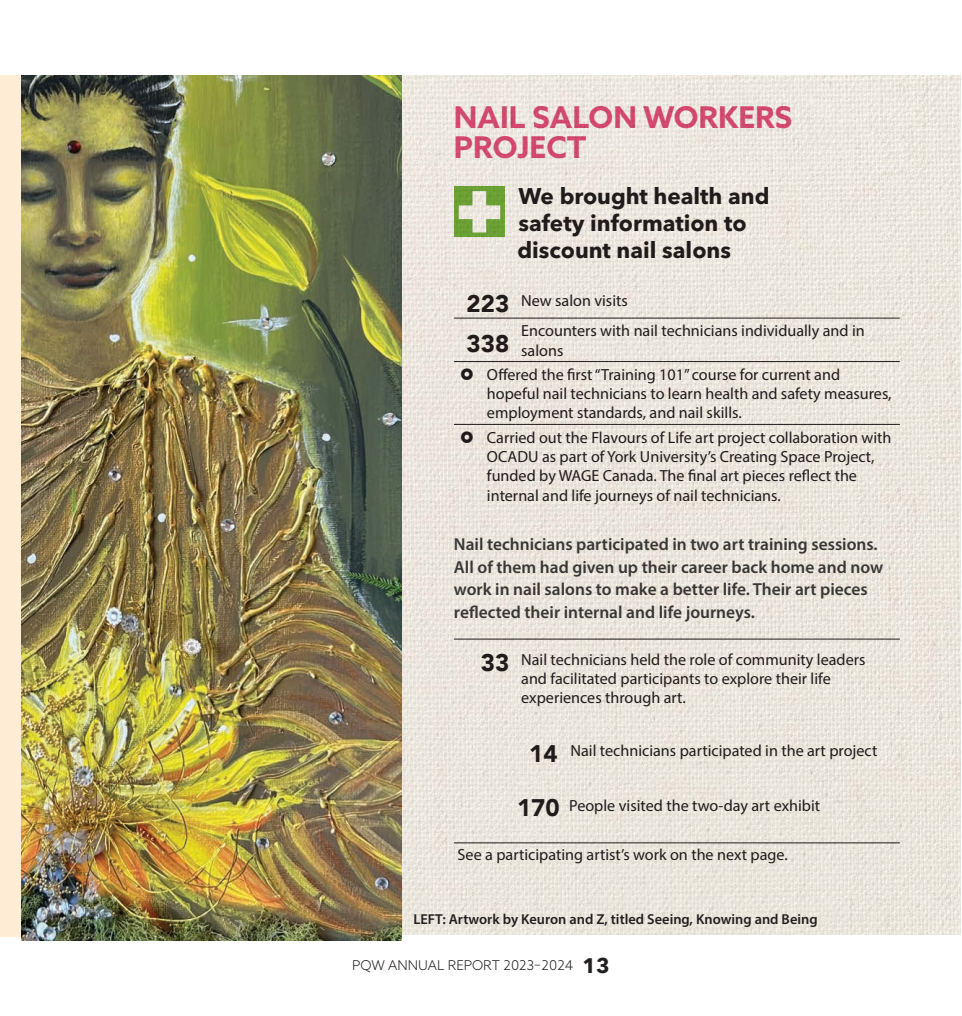
<style>
.page{position:relative;width:962px;height:1016px;background:#fff}
.page>*{position:absolute;margin:0;border:0;box-sizing:border-box;transform-origin:0 0}
.t1{font:700 30px/30px "Azo Sans";color:#e3507d}
.t2{font:900 24px "Avenir";color:#231f20}
.t3{font:700 22.5px/27px "Avenir Next LT Pro";color:#231f20}
.t4{font:600 17.4px/22.5px "Myriad Pro";color:#3e3e3f}
.t5{font:16.2px/19.4px "Myriad Pro";color:#231f20}
.p_cutline{font:600 14.4px "Myriad Pro";color:#231f20}
.t6{font:300 13.5px "Azo Sans";color:#231f20}
.s1{font-family:"Avenir";font-weight:900;font-size:24px}
.s2{font-family:"Avenir Next";font-weight:700;font-size:21px}
</style>
<div class="page">
<div style="left:0;top:76px;width:22px;height:860px;background:#feedd4"></div>
<img style="left:401px;top:76px;width:558px;height:858px">
<div style="left:454px;top:186px;width:50px;height:51px;background:#6aa133"></div>
<svg style="left:458px;top:191px;width:42px;height:41px"></svg>
<hr style="left:454px;top:317px;width:61px;height:1px;background:#231f20">
<hr style="left:515px;top:317px;width:384px;height:1px;background:#231f20">
<hr style="left:454px;top:361px;width:61px;height:1px;background:#231f20">
<hr style="left:515px;top:361px;width:384px;height:1px;background:#231f20">
<hr style="left:454px;top:424px;width:61px;height:1px;background:#231f20">
<hr style="left:515px;top:424px;width:384px;height:1px;background:#231f20">
<hr style="left:454px;top:638px;width:61px;height:1px;background:#231f20">
<hr style="left:515px;top:638px;width:384px;height:1px;background:#231f20">
<hr style="left:454px;top:842px;width:61px;height:1px;background:#231f20">
<hr style="left:515px;top:842px;width:384px;height:1px;background:#231f20">
<img style="left:22px;top:76px;width:379px;height:864px">
<svg style="left:461px;top:368px;width:12px;height:11px"></svg>
<svg style="left:461px;top:430px;width:12px;height:12px"></svg>
<h1 class="t1" style="left:454px;top:102px;width:339px">NAIL SALON WORKERS<br>PROJECT</h1>
<h3 class="t3" style="left:517px;top:182px;width:253px">We brought health and safety information to discount nail salons</h3>
<p class="t5" style="left:466px;top:291px;width:163px"><span class="s1">223</span> New salon visits</p>
<h2 class="t2" style="left:466px;top:323px;width:44px">338</h2>
<p class="t5" style="left:521px;top:321px;width:345px">Encounters with nail technicians individually and in salons</p>
<p class="t5" style="left:487px;top:364px;width:406px">Offered the first “Training 101” course for current and hopeful nail technicians to learn health and safety measures, employment standards, and nail skills.</p>
<p class="t5" style="left:487px;top:427px;width:406px">Carried out the Flavours of Life art project collaboration with OCADU as part of York University’s Creating Space Project, funded by WAGE Canada. The final art pieces reflect the internal and life journeys of nail technicians.</p>
<p class="t4" style="left:454px;top:532px;width:430px">Nail technicians participated in two art training sessions.<br>All of them had given up their career back home and now work in nail salons to make a better life. Their art pieces reflected their internal and life journeys.</p>
<p class="t5" style="left:521px;top:649px;width:345px;text-indent:-40px"><span class="s1">33</span> Nail technicians held the role of community leaders and facilitated participants to explore their life experiences through art.</p>
<p class="t5" style="left:529px;top:740px;width:349px"><span class="s1">14</span> Nail technicians participated in the art project</p>
<p class="t5" style="left:517px;top:795px;width:304px"><span class="s1">170</span> People visited the two-day art exhibit</p>
<p class="t5" style="left:457px;top:844px;width:331px">See a participating artist’s work on the next page.</p>
<p class="p_cutline" style="left:413px;top:909px;width:405px">LEFT: Artwork by Keuron and Z, titled Seeing, Knowing and Being</p>
<p class="t6" style="left:352px;top:956px;width:259px">PQW ANNUAL REPORT 2023–2024 <span class="s2">13</span></p>
</div>
